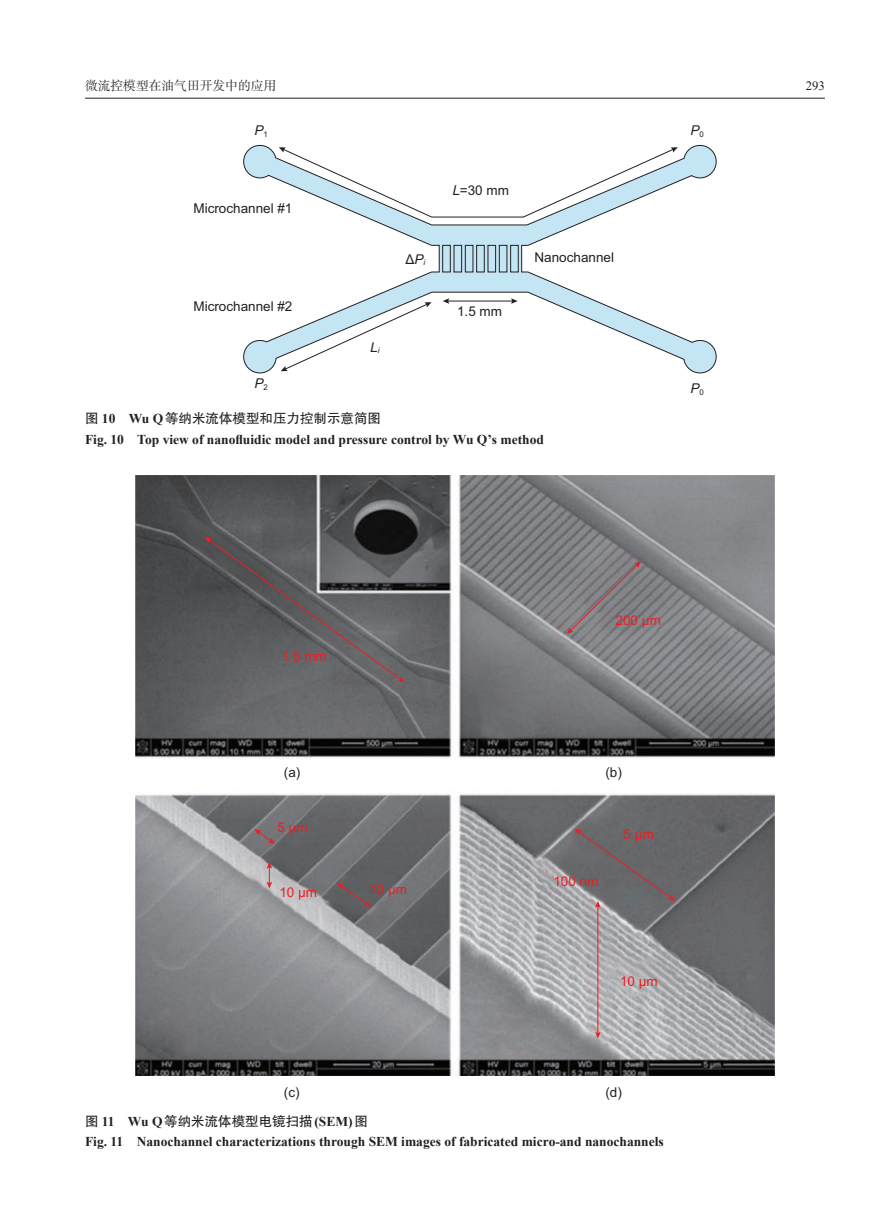
<style>
.page{position:relative;width:893px;height:1212px;background:#fff}
.page>*{position:absolute;margin:0;border:0;box-sizing:border-box;transform-origin:0 0}
.t1{font:700 13.5px "Times New Roman";color:#231f20}
.t2{font:13.5px "Arial";color:#231f20}
.t3{font:13.5px "FZHTJW GB1 0";color:#231f20}
.t4{font:13.5px "Arial";color:#ee1d23}
.t5{font:italic 13.5px "Arial";color:#231f20}
.t6{font:12.9px "FZSSK GBK1 0";color:#231f20}
.t7{font:12.75px "Times New Roman";color:#231f20}
.s1{font-style:italic}
.s2{font-family:"Times New Roman";font-weight:700}
</style>
<div class="page">
<hr style="left:85px;top:98px;width:740px;height:1px;background:#231f20">
<svg style="left:243px;top:145px;width:474px;height:229px"></svg>
<img style="left:136px;top:475px;width:638px;height:600px">
<svg style="left:205px;top:537px;width:200px;height:145px;background:#5f5e60"></svg>
<svg style="left:567px;top:561px;width:74px;height:73px;background:#827d81"></svg>
<svg style="left:254px;top:829px;width:21px;height:15px"></svg>
<svg style="left:336px;top:883px;width:35px;height:24px"></svg>
<hr style="left:597px;top:905px;width:1px;height:129px;background:#ee1d23">
<svg style="left:575px;top:829px;width:100px;height:78px;background:#6d6a6d"></svg>
<svg style="left:595px;top:1032px;width:6px;height:6px"></svg>
<svg style="left:267px;top:862px;width:5px;height:26px"></svg>
<p class="t6" style="left:85px;top:79px;width:193px">微流控模型在油气田开发中的应用</p>
<p class="t7" style="left:806px;top:77px;width:21px">293</p>
<p class="t5" style="left:254px;top:121px;width:15px">P<sub>1</sub></p>
<p class="t5" style="left:691px;top:121px;width:15px">P<sub>0</sub></p>
<p class="t2" style="left:193px;top:199px;width:101px">Microchannel #1</p>
<p class="t2" style="left:193px;top:297px;width:101px">Microchannel #2</p>
<p class="t5" style="left:254px;top:375px;width:15px">P<sub>2</sub></p>
<p class="t2" style="left:405px;top:250px;width:21px">Δ<span class="s1">P</span><sub>i</sub></p>
<p class="t5" style="left:370px;top:338px;width:11px">L<sub>i</sub></p>
<p class="t2" style="left:452px;top:181px;width:58px"><span class="s1">L</span>=30 mm</p>
<p class="t2" style="left:457px;top:302px;width:47px">1.5 mm</p>
<p class="t2" style="left:535px;top:248px;width:81px">Nanochannel</p>
<p class="t3" style="left:85px;top:411px;width:297px">图 <span class="s2">10 Wu Q</span>等纳米流体模型和压力控制示意简图</p>
<p class="t1" style="left:85px;top:430px;width:460px">Fig. 10 Top view of nanofluidic model and pressure control by Wu Q’s method</p>
<p class="t5" style="left:691px;top:379px;width:15px">P<sub>0</sub></p>
<p class="t4" style="left:282px;top:647px;width:47px">1.5 mm</p>
<p class="t4" style="left:616px;top:611px;width:47px">200 μm</p>
<p class="t2" style="left:284px;top:764px;width:18px">(a)</p>
<p class="t2" style="left:605px;top:764px;width:18px">(b)</p>
<p class="t4" style="left:277px;top:818px;width:32px">5 μm</p>
<p class="t4" style="left:279px;top:883px;width:39px">10 μm</p>
<p class="t4" style="left:369px;top:881px;width:39px">10 μm</p>
<p class="t4" style="left:553px;top:872px;width:47px">100 nm</p>
<p class="t4" style="left:624px;top:826px;width:32px">5 μm</p>
<p class="t4" style="left:620px;top:973px;width:39px">10 μm</p>
<p class="t2" style="left:284px;top:1083px;width:17px">(c)</p>
<p class="t2" style="left:605px;top:1083px;width:18px">(d)</p>
<p class="t3" style="left:85px;top:1113px;width:284px">图 <span class="s2">11 Wu Q</span>等纳米流体模型电镜扫描<span class="s2">(SEM)</span>图</p>
<p class="t1" style="left:85px;top:1132px;width:580px">Fig. 11 Nanochannel characterizations through SEM images of fabricated micro-and nanochannels</p>
</div>
